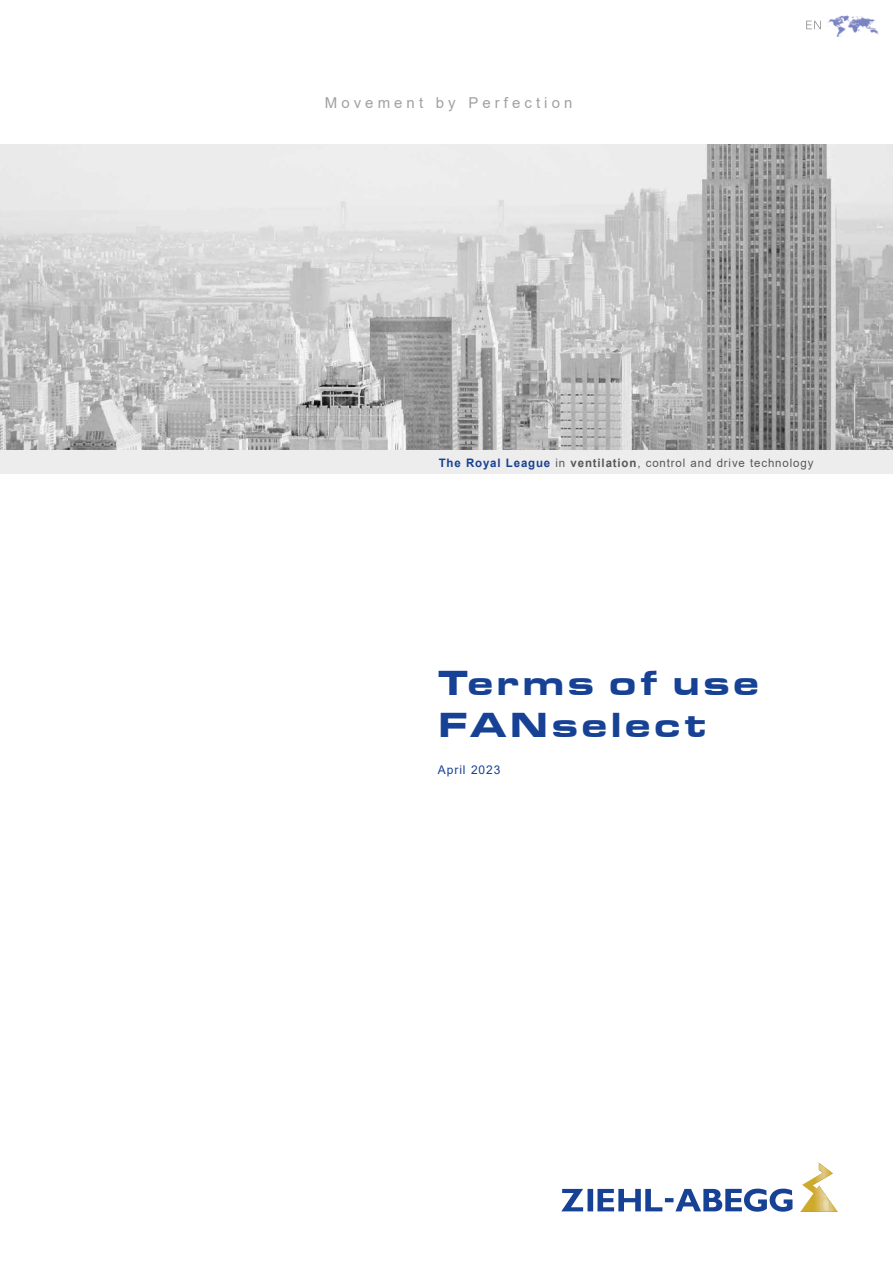
<style>
.page{position:relative;width:893px;height:1263px;background:#fff}
.page>*{position:absolute;margin:0;border:0;box-sizing:border-box;transform-origin:0 0}
.t1{font:900 36px/42px "Eurostile Ext";letter-spacing:.075em;color:#164194}
.t2{font:15px "Arial";letter-spacing:.27em;color:#a1a1a1}
.t3{font:12px "Arial";letter-spacing:.075em;color:#164194}
.t4{font:11.7px "Arial";letter-spacing:.075em;color:#575756}
.s1{font-weight:700;color:#164194}
.s2{font-weight:700}
</style>
<div class="page">
<img style="left:0;top:144px;width:893px;height:306px">
<div style="left:0;top:450px;width:893px;height:23px;background:#ededed"></div>
<svg style="left:561px;top:1188px;width:231px;height:24px"></svg>
<svg style="left:800px;top:1162px;width:38px;height:50px"></svg>
<svg style="left:806px;top:21px;width:15px;height:8px"></svg>
<img style="left:827px;top:15px;width:51px;height:22px">
<p class="t2" style="left:325px;top:92px;width:249px">Movement by Perfection</p>
<p class="t4" style="left:439px;top:455px;width:376px"><span class="s1">The Royal League</span> in <span class="s2">ventilation</span>, control and drive technology</p>
<h1 class="t1" style="left:438px;top:659px;width:323px">Terms of use<br>FANselect</h1>
<p class="t3" style="left:438px;top:762px;width:64px">April 2023</p>
</div>
